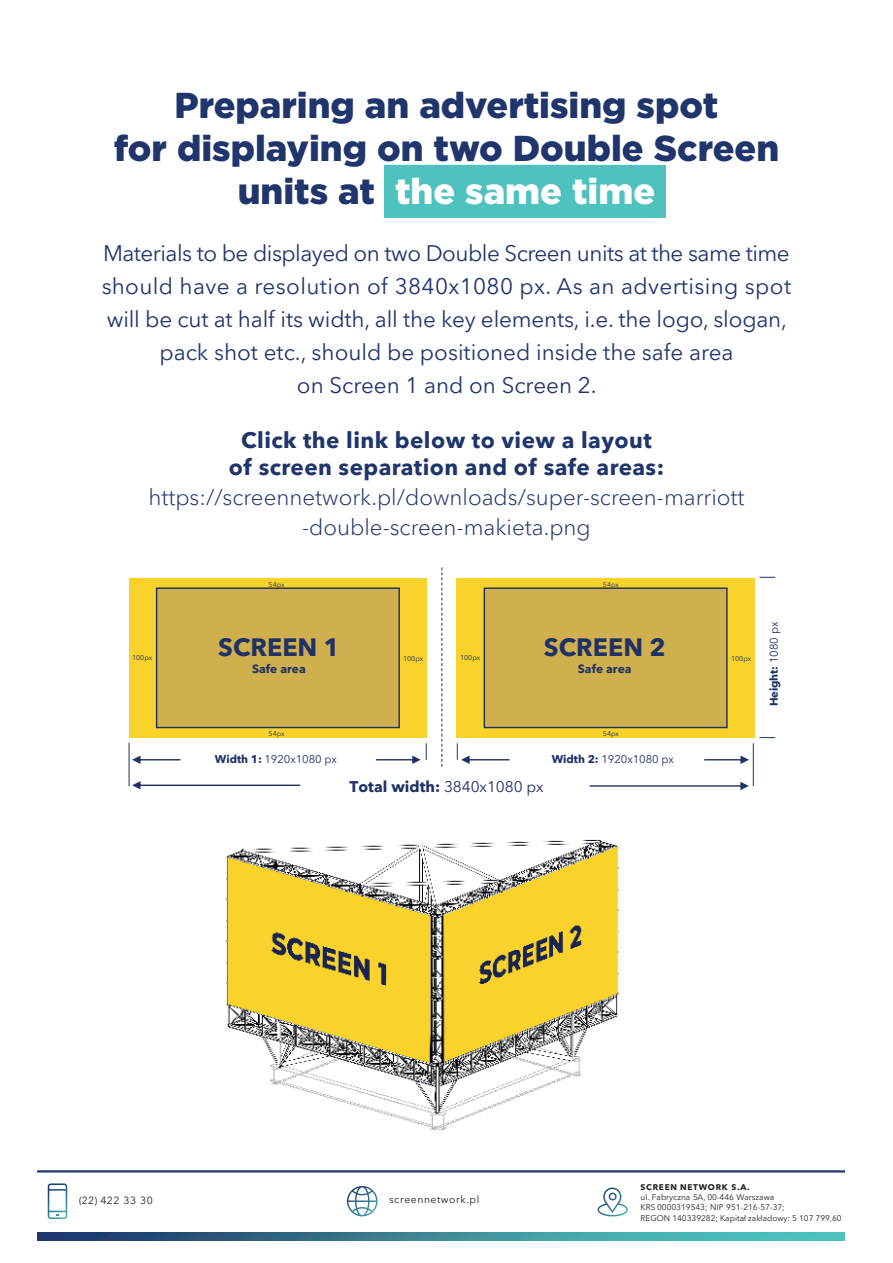
<style>
.page{position:relative;width:893px;height:1263px;background:#fff}
.page>*{position:absolute;margin:0;border:0;box-sizing:border-box;transform-origin:0 0}
.t1{font:900 36px/43.2px "Gotham";color:#20356c;text-align:center}
.t2{font:700 25.05px "Avenir Next LT Pro";color:#1f3165}
.t3{font:22.5px/33px "Avenir Next LT Pro";color:#20356c;text-align:center}
.t4{font:300 22.5px/30px "Avenir Next LT Pro";color:#20356c;text-align:center}
.t5{font:700 22.5px/27px "Avenir Next LT Pro";letter-spacing:.02em;color:#20356c;text-align:center}
.t6{font:700 15.45px "Avenir Next LT Pro";letter-spacing:.005em;color:#1f3165}
.t7{font:700 12px "Avenir Next LT Pro";color:#1f3165}
.t8{font:11.25px "Avenir Next LT Pro";letter-spacing:-.005em;color:#1f3165}
.t9{font:700 11.25px "Avenir Next LT Pro";letter-spacing:-.005em;color:#1f3165}
.t10{font:10.5px "Avenir Next LT Pro";letter-spacing:.05em;color:#231f20}
.t11{font:8.25px/10.2px "Avenir Next LT Pro";color:#231f20}
.t12{font:700 8.25px "Avenir Next LT Pro";letter-spacing:.09em;color:#231f20}
.t13{font:7.05px "Avenir Next LT Pro";color:#1f3165}
.s1{color:#fff}
.s2{font-weight:700}
.s3{font-weight:400}
.s4{font-family:"Myriad Pro"}
</style>
<div class="page">
<div style="left:384px;top:165px;width:282px;height:52px;background:#4ec2be"></div>
<div style="left:129px;top:578px;width:298px;height:160px;background:#f9d22b"></div>
<div style="left:457px;top:578px;width:297px;height:160px;background:#f9d22b"></div>
<hr style="left:129px;top:743px;width:1px;height:43px;background:#1f3165">
<svg style="left:132px;top:756px;width:48px;height:8px"></svg>
<svg style="left:376px;top:743px;width:51px;height:21px"></svg>
<hr style="left:753px;top:743px;width:1px;height:43px;background:#1f3165">
<svg style="left:457px;top:743px;width:52px;height:21px"></svg>
<svg style="left:704px;top:756px;width:45px;height:8px"></svg>
<svg style="left:441px;top:567px;width:1px;height:200px"></svg>
<svg style="left:132px;top:781px;width:168px;height:8px"></svg>
<svg style="left:589px;top:782px;width:160px;height:8px"></svg>
<svg style="left:759px;top:737px;width:16px;height:1px"></svg>
<svg style="left:759px;top:577px;width:16px;height:1px"></svg>
<div style="left:484px;top:588px;width:243px;height:139px;background:#d0b04e"></div>
<div style="left:484px;top:587px;width:244px;height:141px;border:1px solid #1f3165"></div>
<div style="left:157px;top:588px;width:242px;height:139px;background:#d0b04e"></div>
<div style="left:156px;top:587px;width:244px;height:141px;border:1px solid #1f3165"></div>
<img style="left:226px;top:839px;width:393px;height:291px">
<svg style="left:37px;top:1233px;width:808px;height:7px;background:#398596"></svg>
<hr style="left:37px;top:1170px;width:808px;height:2px;background:#20366c">
<svg style="left:48px;top:1183px;width:19px;height:36px"></svg>
<svg style="left:347px;top:1186px;width:30px;height:30px"></svg>
<svg style="left:597px;top:1187px;width:31px;height:29px"></svg>
<h1 class="t1" style="left:114px;top:83px;width:667px">Preparing an advertising spot<br>for displaying on two Double Screen units at <span class="s1">the same time</span></h1>
<p class="t3" style="left:102px;top:237px;width:691px">Materials to be displayed on two Double Screen units at the same time should have a resolution of 3840x1080 px. As an advertising spot will be cut at half its width, all the key elements, i.e. the logo, slogan, pack shot etc., should be positioned inside the safe area<br>on Screen 1 and on Screen 2.</p>
<p class="t5" style="left:229px;top:426px;width:437px">Click the link below to view a layout of screen separation and of safe areas:</p>
<p class="t4" style="left:149px;top:482px;width:597px">https://screennetwork.pl/downloads/super-screen-marriott -double-screen-makieta.png</p>
<p class="t13" style="left:269px;top:580px;width:18px">54px</p>
<p class="t13" style="left:603px;top:580px;width:18px">54px</p>
<p class="t2" style="left:218px;top:632px;width:123px">SCREEN 1</p>
<p class="t7" style="left:252px;top:662px;width:55px">Safe area</p>
<p class="t2" style="left:544px;top:632px;width:123px">SCREEN 2</p>
<p class="t7" style="left:578px;top:662px;width:55px">Safe area</p>
<p class="t13" style="left:132px;top:653px;width:22px">100px</p>
<p class="t13" style="left:403px;top:654px;width:22px">100px</p>
<p class="t13" style="left:460px;top:653px;width:22px">100px</p>
<p class="t13" style="left:731px;top:654px;width:22px">100px</p>
<p class="t13" style="left:269px;top:729px;width:18px">54px</p>
<p class="t8" style="left:215px;top:752px;width:124px"><span class="s2">Width 1:</span> 1920x1080 px</p>
<p class="t6" style="left:349px;top:777px;width:196px">Total width: <span class="s3">3840x1080 px</span></p>
<p class="t13" style="left:603px;top:729px;width:18px">54px</p>
<p class="t8" style="left:552px;top:752px;width:124px"><span class="s2">Width 2:</span> 1920x1080 px</p>
<p class="t9" style="left:767px;top:706px;width:86px;rotate:-90deg">Height: <span class="s3">1080 px</span></p>
<p class="t10" style="left:79px;top:1194px;width:75px"><span class="s4">(</span>22) 422 33 30</p>
<p class="t10" style="left:389px;top:1193px;width:92px">screennetwork.pl</p>
<p class="t12" style="left:640px;top:1182px;width:111px">SCREEN NETWORK S.A.</p>
<p class="t11" style="left:640px;top:1192px;width:203px">ul. Fabryczna 5 A, 00-446 Warszawa<br>KRS 0000319543; NIP 951-216-57-37;<br>REGON 140339282; Kapitał zakładowy: 5 107 799,60</p>
</div>
